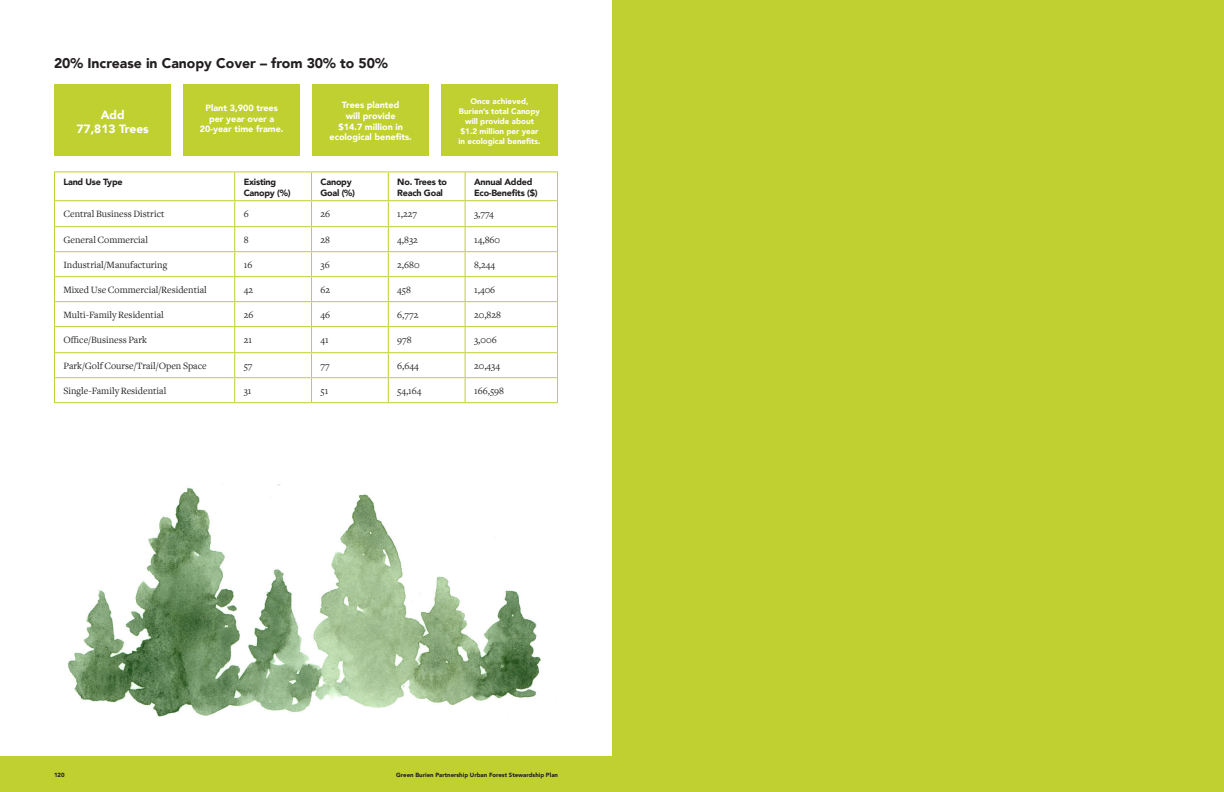
<style>
.page{position:relative;width:1224px;height:792px;background:#fff}
.page>*{position:absolute;margin:0;border:0;box-sizing:border-box;transform-origin:0 0}
.t1{font:900 14px "Avenir";color:#231f20}
.t2{font:900 12px/14.4px "Avenir";color:#fff;text-align:center}
.t3{font:10px "Freight Text";color:#231f20}
.t4{font:900 9px/10.8px "Avenir";color:#fff;text-align:center}
.t5{font:900 9px/10.8px "Avenir";letter-spacing:-.025em;color:#231f20}
.t6{font:900 8px/10px "Avenir";color:#fff;text-align:center}
.t7{font:900 6px "Avenir";color:#231f20}
</style>
<div class="page">
<div style="left:0;top:756px;width:612px;height:36px;background:#bfd030"></div>
<hr style="left:54px;top:171px;width:181px;height:1px;background:#becf31">
<hr style="left:235px;top:171px;width:77px;height:1px;background:#becf31">
<hr style="left:312px;top:171px;width:76px;height:1px;background:#becf31">
<hr style="left:388px;top:171px;width:77px;height:1px;background:#becf31">
<hr style="left:465px;top:171px;width:93px;height:1px;background:#becf31">
<hr style="left:54px;top:200px;width:181px;height:1px;background:#becf31">
<hr style="left:235px;top:200px;width:77px;height:1px;background:#becf31">
<hr style="left:312px;top:200px;width:76px;height:1px;background:#becf31">
<hr style="left:388px;top:200px;width:77px;height:1px;background:#becf31">
<hr style="left:465px;top:200px;width:93px;height:1px;background:#becf31">
<hr style="left:54px;top:226px;width:181px;height:1px;background:#becf31">
<hr style="left:235px;top:226px;width:77px;height:1px;background:#becf31">
<hr style="left:312px;top:226px;width:76px;height:1px;background:#becf31">
<hr style="left:388px;top:226px;width:77px;height:1px;background:#becf31">
<hr style="left:465px;top:226px;width:93px;height:1px;background:#becf31">
<hr style="left:54px;top:251px;width:181px;height:1px;background:#becf31">
<hr style="left:235px;top:251px;width:77px;height:1px;background:#becf31">
<hr style="left:312px;top:251px;width:76px;height:1px;background:#becf31">
<hr style="left:388px;top:251px;width:77px;height:1px;background:#becf31">
<hr style="left:465px;top:251px;width:93px;height:1px;background:#becf31">
<hr style="left:54px;top:276px;width:181px;height:1px;background:#becf31">
<hr style="left:235px;top:276px;width:77px;height:1px;background:#becf31">
<hr style="left:312px;top:276px;width:76px;height:1px;background:#becf31">
<hr style="left:388px;top:276px;width:77px;height:1px;background:#becf31">
<hr style="left:465px;top:276px;width:93px;height:1px;background:#becf31">
<hr style="left:54px;top:301px;width:181px;height:1px;background:#becf31">
<hr style="left:235px;top:301px;width:77px;height:1px;background:#becf31">
<hr style="left:312px;top:301px;width:76px;height:1px;background:#becf31">
<hr style="left:388px;top:301px;width:77px;height:1px;background:#becf31">
<hr style="left:465px;top:301px;width:93px;height:1px;background:#becf31">
<hr style="left:54px;top:326px;width:181px;height:1px;background:#becf31">
<hr style="left:235px;top:326px;width:77px;height:1px;background:#becf31">
<hr style="left:312px;top:326px;width:76px;height:1px;background:#becf31">
<hr style="left:388px;top:326px;width:77px;height:1px;background:#becf31">
<hr style="left:465px;top:326px;width:93px;height:1px;background:#becf31">
<hr style="left:54px;top:352px;width:181px;height:1px;background:#becf31">
<hr style="left:235px;top:352px;width:77px;height:1px;background:#becf31">
<hr style="left:312px;top:352px;width:76px;height:1px;background:#becf31">
<hr style="left:388px;top:352px;width:77px;height:1px;background:#becf31">
<hr style="left:465px;top:352px;width:93px;height:1px;background:#becf31">
<hr style="left:54px;top:377px;width:181px;height:1px;background:#becf31">
<svg style="left:54px;top:172px;width:1px;height:230px"></svg>
<hr style="left:235px;top:377px;width:77px;height:1px;background:#becf31">
<svg style="left:234px;top:172px;width:1px;height:230px"></svg>
<hr style="left:312px;top:377px;width:76px;height:1px;background:#becf31">
<svg style="left:311px;top:172px;width:1px;height:230px"></svg>
<hr style="left:388px;top:377px;width:77px;height:1px;background:#becf31">
<svg style="left:388px;top:172px;width:1px;height:230px"></svg>
<hr style="left:465px;top:377px;width:93px;height:1px;background:#becf31">
<svg style="left:465px;top:172px;width:1px;height:230px"></svg>
<svg style="left:557px;top:172px;width:1px;height:230px"></svg>
<hr style="left:54px;top:402px;width:181px;height:1px;background:#becf31">
<hr style="left:235px;top:402px;width:77px;height:1px;background:#becf31">
<hr style="left:312px;top:402px;width:76px;height:1px;background:#becf31">
<hr style="left:388px;top:402px;width:77px;height:1px;background:#becf31">
<hr style="left:465px;top:402px;width:93px;height:1px;background:#becf31">
<div style="left:54px;top:84px;width:117px;height:72px;background:#bfd030"></div>
<div style="left:183px;top:84px;width:117px;height:72px;background:#bfd030"></div>
<div style="left:312px;top:84px;width:117px;height:72px;background:#bfd030"></div>
<div style="left:441px;top:84px;width:117px;height:72px;background:#bfd030"></div>
<img style="left:68px;top:484px;width:473px;height:233px">
<div style="left:612px;top:0;width:612px;height:792px;background:#bfd030"></div>
<p class="t1" style="left:54px;top:51px;width:335px">20% Increase in Canopy Cover – from 30% to 50%</p>
<p class="t2" style="left:76px;top:107px;width:74px">Add<br>77,813 Trees</p>
<p class="t4" style="left:200px;top:102px;width:85px">Plant 3,900 trees per year over a<br>20-year time frame.</p>
<p class="t4" style="left:330px;top:99px;width:84px">Trees planted<br>will provide<br>$14.7 million in ecological benefits.</p>
<p class="t6" style="left:458px;top:96px;width:84px">Once achieved,<br>Burien’s total Canopy will provide about $1.2 million per year in ecological benefits.</p>
<p class="t5" style="left:64px;top:177px;width:61px">Land Use Type</p>
<p class="t5" style="left:244px;top:177px;width:48px">Existing<br>Canopy (%)</p>
<p class="t5" style="left:321px;top:177px;width:33px">Canopy</p>
<p class="t5" style="left:321px;top:187px;width:36px">Goal (%)</p>
<p class="t5" style="left:397px;top:177px;width:51px">No. Trees to<br>Reach Goal</p>
<p class="t5" style="left:474px;top:177px;width:65px">Annual Added<br>Eco-Benefits ($)</p>
<p class="t3" style="left:64px;top:208px;width:103px">Central Business District</p>
<p class="t3" style="left:244px;top:208px;width:6px">6</p>
<p class="t3" style="left:321px;top:208px;width:11px">26</p>
<p class="t3" style="left:397px;top:208px;width:21px">1,227</p>
<p class="t3" style="left:474px;top:208px;width:21px">3,774</p>
<p class="t3" style="left:64px;top:234px;width:86px">General Commercial</p>
<p class="t3" style="left:244px;top:234px;width:6px">8</p>
<p class="t3" style="left:321px;top:234px;width:11px">28</p>
<p class="t3" style="left:397px;top:234px;width:22px">4,832</p>
<p class="t3" style="left:474px;top:234px;width:28px">14,860</p>
<p class="t3" style="left:64px;top:259px;width:105px">Industrial/Manufacturing</p>
<p class="t3" style="left:244px;top:259px;width:10px">16</p>
<p class="t3" style="left:321px;top:259px;width:11px">36</p>
<p class="t3" style="left:397px;top:259px;width:24px">2,680</p>
<p class="t3" style="left:474px;top:259px;width:23px">8,244</p>
<p class="t3" style="left:64px;top:284px;width:145px">Mixed Use Commercial/Residential</p>
<p class="t3" style="left:244px;top:284px;width:11px">42</p>
<p class="t3" style="left:321px;top:284px;width:11px">62</p>
<p class="t3" style="left:397px;top:284px;width:15px">458</p>
<p class="t3" style="left:474px;top:284px;width:23px">1,406</p>
<p class="t3" style="left:64px;top:309px;width:102px">Multi-Family Residential</p>
<p class="t3" style="left:244px;top:309px;width:11px">26</p>
<p class="t3" style="left:321px;top:309px;width:11px">46</p>
<p class="t3" style="left:397px;top:309px;width:23px">6,772</p>
<p class="t3" style="left:474px;top:309px;width:28px">20,828</p>
<p class="t3" style="left:64px;top:334px;width:85px">Office/Business Park</p>
<p class="t3" style="left:244px;top:334px;width:10px">21</p>
<p class="t3" style="left:321px;top:334px;width:10px">41</p>
<p class="t3" style="left:397px;top:334px;width:16px">978</p>
<p class="t3" style="left:474px;top:334px;width:24px">3,006</p>
<p class="t3" style="left:64px;top:360px;width:145px">Park/Golf Course/Trail/Open Space</p>
<p class="t3" style="left:244px;top:360px;width:10px">57</p>
<p class="t3" style="left:321px;top:360px;width:11px">77</p>
<p class="t3" style="left:397px;top:360px;width:23px">6,644</p>
<p class="t3" style="left:474px;top:360px;width:28px">20,434</p>
<p class="t3" style="left:64px;top:385px;width:104px">Single-Family Residential</p>
<p class="t3" style="left:244px;top:385px;width:9px">31</p>
<p class="t3" style="left:321px;top:385px;width:9px">51</p>
<p class="t3" style="left:397px;top:385px;width:26px">54,164</p>
<p class="t3" style="left:474px;top:385px;width:31px">166,598</p>
<p class="t7" style="left:54px;top:770px;width:12px">120</p>
<p class="t7" style="left:396px;top:770px;width:163px">Green Burien Partnership Urban Forest Stewardship Plan</p>
</div>
